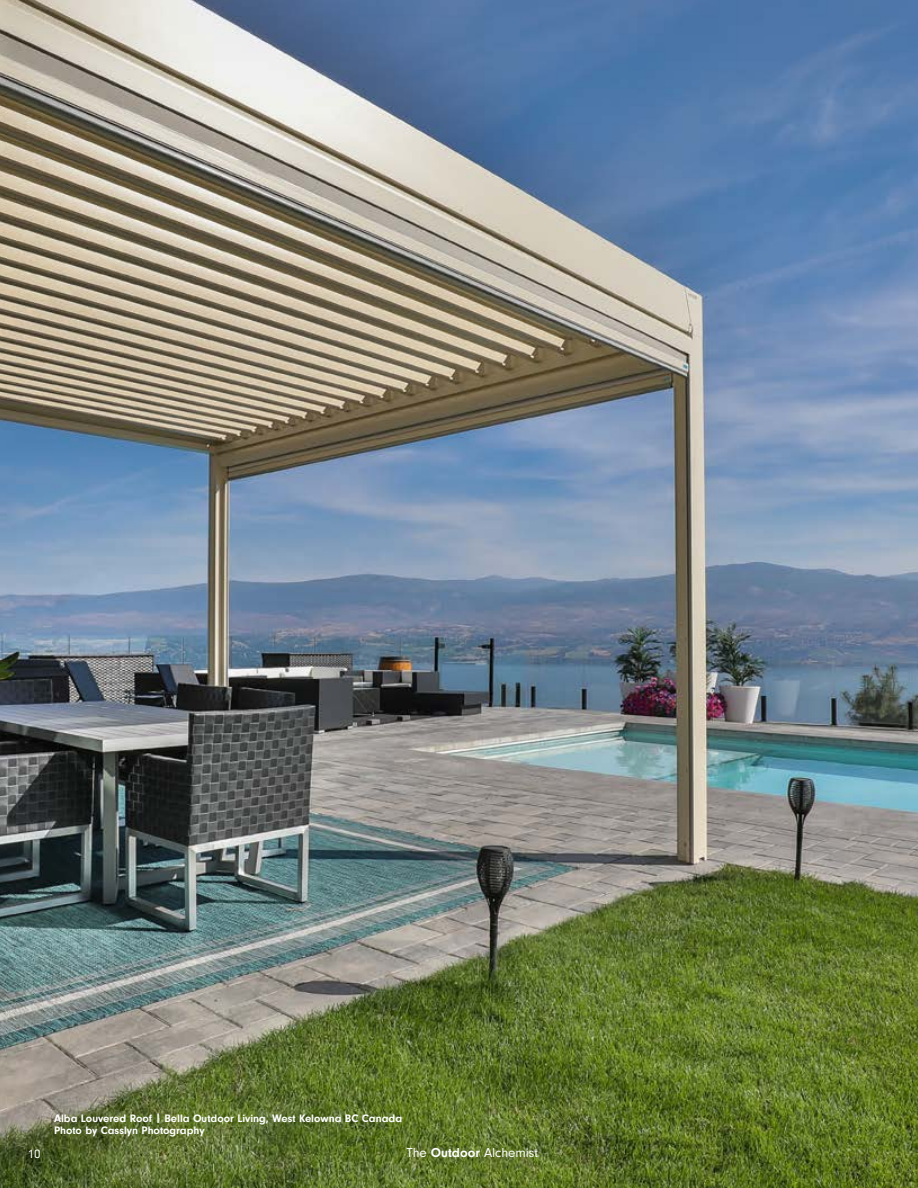
<style>
.page{position:relative;width:918px;height:1188px;background:#fff}
.page>*{position:absolute;margin:0;border:0;box-sizing:border-box;transform-origin:0 0}
.t1{font:13.5px "Neuzeit Gro";color:#fff}
.t2{font:12.75px "Neuzeit Gro";color:#fff}
.t3{font:700 11.25px/12px "Neuzeit Gro";color:#fff}
.s1{font-weight:700}
</style>
<div class="page">
<img style="left:0;top:0;width:918px;height:1188px">
<p class="t3" style="left:54px;top:1112px;width:350px">Alba Louvered Roof | Bella Outdoor Living, West Kelowna BC Canada<br>Photo by Casslyn Photography</p>
<p class="t2" style="left:28px;top:1147px;width:14px">10</p>
<p class="t1" style="left:407px;top:1145px;width:133px">The <span class="s1">Outdoor</span> Alchemist</p>
</div>
